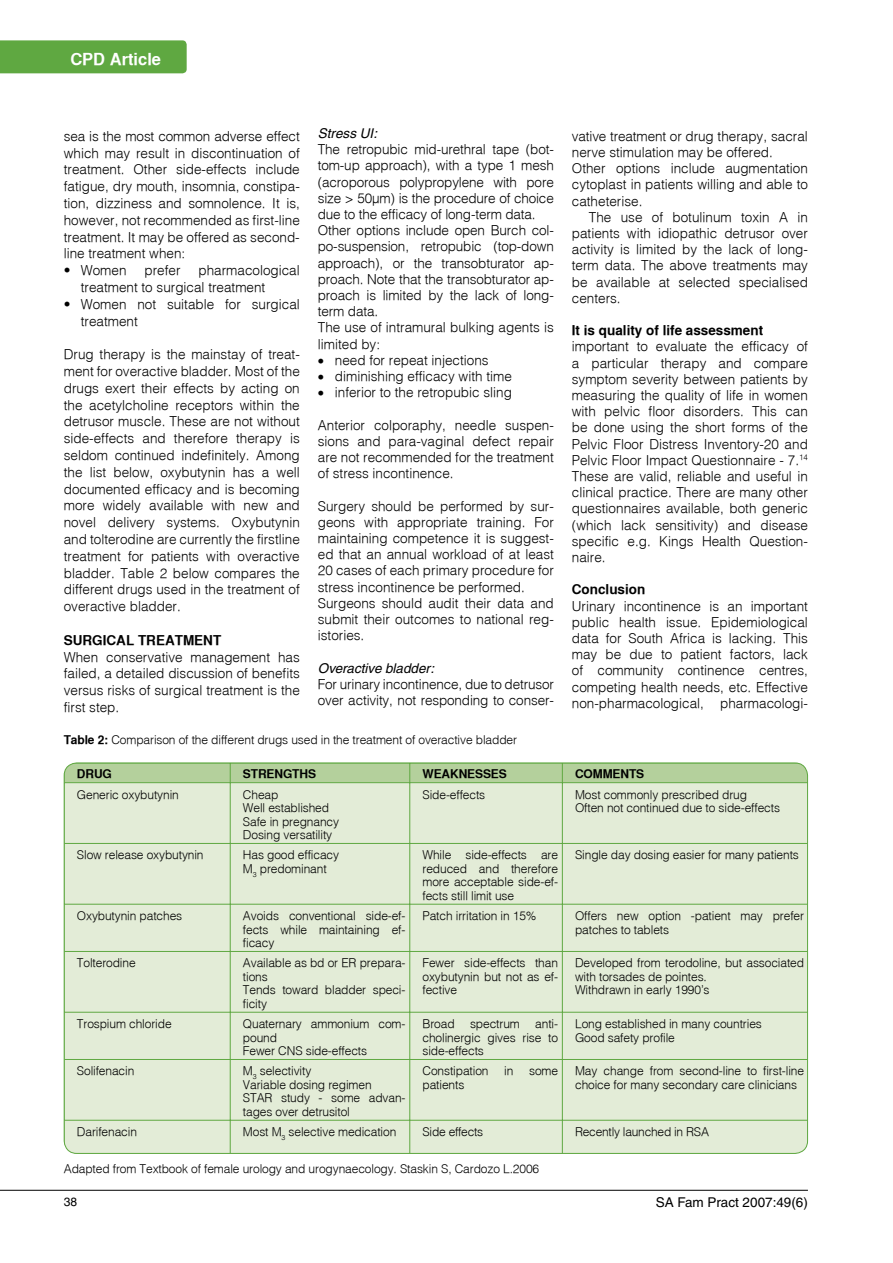
<style>
.page{position:relative;width:893px;height:1263px;background:#fff}
.page>*{position:absolute;margin:0;border:0;box-sizing:border-box;transform-origin:0 0}
.t1{font:700 16.5px "Helveticabold";color:#fff}
.t2{font:300 13.5px/16.2px "Helvetica";color:#000;text-align:justify}
.t3{font:700 13.5px "Helveticabold";color:#000}
.t4{font:italic 13.5px "Helvetica";color:#000}
.t5{font:13.5px "Helvetica";color:#000}
.t6{font:300 12px/13.5px "Helvetica";letter-spacing:-.01em;color:#000}
.t7{font:700 12px "Helveticabold";letter-spacing:-.01em;color:#000}
.t8{font:12px "Helvetica";color:#000}
.s1{font-family:"Helveticabold";font-weight:700}
</style>
<div class="page">
<hr style="left:0;top:1190px;width:808px;height:1px;background:#000">
<svg style="left:63px;top:762px;width:745px;height:391px;background:#dde8d0"></svg>
<div style="left:0;top:40px;width:187px;height:33px;background:#5fa841"></div>
<p class="t1" style="left:70px;top:49px;width:92px">CPD Article</p>
<p class="t2" style="left:64px;top:127px;width:238px;line-height:16.8px">sea is the most common adverse effect which may result in discontinuation of treatment. Other side-effects include fatigue, dry mouth, insomnia, constipa&shy;tion, dizziness and somnolence. It is, however, not recommended as first-line treatment. It may be offered as second&shy;line treatment when:</p>
<p class="t2" style="left:64px;top:262px;width:64px">• Women</p>
<p class="t2" style="left:145px;top:262px;width:38px">prefer</p>
<p class="t2" style="left:81px;top:262px;width:221px;line-height:16.8px;text-indent:118px">pharmacological treatment to surgical treatment</p>
<p class="t2" style="left:81px;top:295px;width:221px;line-height:16.8px;text-indent:-17px">• Women not suitable for surgical treatment</p>
<p class="t2" style="left:64px;top:346px;width:238px;line-height:16.8px">Drug therapy is the mainstay of treat&shy;ment for overactive bladder. Most of the drugs exert their effects by acting on the acetylcholine receptors within the detrusor muscle. These are not without side-effects and therefore therapy is seldom continued indefinitely. Among the list below, oxybutynin has a well documented efficacy and is becoming more widely available with new and novel delivery systems. Oxybutynin and tolterodine are currently the firstline treatment for patients with overactive bladder. Table 2 below compares the different drugs used in the treatment of overactive bladder.</p>
<p class="t3" style="left:64px;top:632px;width:159px">SURGICAL TREATMENT</p>
<p class="t2" style="left:64px;top:648px;width:238px;line-height:16.8px">When conservative management has failed, a detailed discussion of benefits versus risks of surgical treatment is the first step.</p>
<p class="t4" style="left:318px;top:125px;width:61px">Stress UI:</p>
<p class="t2" style="left:318px;top:141px;width:238px">The retropubic mid-urethral tape (bot&shy;tom-up approach), with a type 1 mesh (acroporous polypropylene with pore size &gt; 50µm) is the procedure of choice due to the efficacy of long-term data.</p>
<p class="t2" style="left:318px;top:222px;width:238px">Other options include open Burch col&shy;po-suspension, retropubic (top-down approach), or the transobturator ap&shy;proach. Note that the transobturator ap&shy;proach is limited by the lack of long&shy;term data.</p>
<p class="t2" style="left:318px;top:319px;width:238px">The use of intramural bulking agents is limited by:</p>
<p class="t2" style="left:318px;top:352px;width:172px">• need for repeat injections</p>
<p class="t2" style="left:318px;top:368px;width:196px">• diminishing efficacy with time</p>
<p class="t2" style="left:318px;top:384px;width:196px">• inferior to the retropubic sling</p>
<p class="t2" style="left:318px;top:416px;width:238px">Anterior colporaphy, needle suspen&shy;sions and para-vaginal defect repair are not recommended for the treatment of stress incontinence.</p>
<p class="t2" style="left:318px;top:497px;width:238px">Surgery should be performed by sur&shy;geons with appropriate training. For maintaining competence it is suggest&shy;ed that an annual workload of at least 20 cases of each primary procedure for stress incontinence be performed.</p>
<p class="t2" style="left:318px;top:595px;width:238px">Surgeons should audit their data and submit their outcomes to national reg&shy;istories.</p>
<p class="t4" style="left:318px;top:660px;width:118px">Overactive bladder:</p>
<p class="t2" style="left:318px;top:676px;width:238px">For urinary incontinence, due to detrusor over activity, not responding to conser-</p>
<p class="t6" style="left:64px;top:732px;width:455px"><span class="s1">Table 2:</span> Comparison of the different drugs used in the treatment of overactive bladder</p>
<p class="t2" style="left:572px;top:127px;width:238px">vative treatment or drug therapy, sacral nerve stimulation may be offered.</p>
<p class="t2" style="left:572px;top:160px;width:238px">Other options include augmentation cytoplast in patients willing and able to catheterise.</p>
<p class="t2" style="left:572px;top:208px;width:238px;text-indent:17px">The use of botulinum toxin A in patients with idiopathic detrusor over activity is limited by the lack of long&shy;term data. The above treatments may be available at selected specialised centers.</p>
<p class="t3" style="left:572px;top:323px;width:193px">It is quality of life assessment</p>
<p class="t2" style="left:572px;top:338px;width:238px">important to evaluate the efficacy of a particular therapy and compare symptom severity between patients by measuring the quality of life in women with pelvic floor disorders. This can be done using the short forms of the Pelvic Floor Distress Inventory-20 and Pelvic Floor Impact Questionnaire - 7.<sup>14<br></sup>These are valid, reliable and useful in clinical practice. There are many other questionnaires available, both generic (which lack sensitivity) and disease specific e.g. Kings Health Question&shy;naire.</p>
<p class="t3" style="left:572px;top:582px;width:75px">Conclusion</p>
<p class="t2" style="left:572px;top:597px;width:238px">Urinary incontinence is an important public health issue. Epidemiological data for South Africa is lacking. This may be due to patient factors, lack of community continence centres, competing health needs, etc. Effective non-pharmacological, pharmacologi-</p>
<p class="t7" style="left:77px;top:767px;width:36px">DRUG</p>
<p class="t7" style="left:243px;top:767px;width:75px">STRENGTHS</p>
<p class="t7" style="left:423px;top:767px;width:86px">WEAKNESSES</p>
<p class="t7" style="left:575px;top:767px;width:71px">COMMENTS</p>
<p class="t6" style="left:77px;top:787px;width:103px">Generic oxybutynin</p>
<p class="t6" style="left:243px;top:787px;width:37px">Cheap</p>
<p class="t6" style="left:243px;top:801px;width:88px">Well established</p>
<p class="t6" style="left:243px;top:814px;width:98px">Safe in pregnancy</p>
<p class="t6" style="left:243px;top:828px;width:91px">Dosing versatility</p>
<p class="t6" style="left:423px;top:787px;width:64px">Side-effects</p>
<p class="t6" style="left:575px;top:787px;width:173px">Most commonly prescribed drug</p>
<p class="t6" style="left:575px;top:801px;width:206px">Often not continued due to side-effects</p>
<p class="t6" style="left:77px;top:848px;width:128px">Slow release oxybutynin</p>
<p class="t6" style="left:243px;top:848px;width:98px">Has good efficacy</p>
<p class="t6" style="left:243px;top:861px;width:85px">M<sub>3</sub> predominant</p>
<p class="t6" style="left:423px;top:848px;width:137px;text-align:justify">While side-effects are reduced and therefore more acceptable side-ef&shy;fects still limit use</p>
<p class="t6" style="left:575px;top:848px;width:225px">Single day dosing easier for many patients</p>
<p class="t6" style="left:77px;top:909px;width:107px">Oxybutynin patches</p>
<p class="t6" style="left:243px;top:909px;width:164px;text-align:justify">Avoids conventional side-ef&shy;fects while maintaining ef&shy;ficacy</p>
<p class="t6" style="left:423px;top:909px;width:116px">Patch irritation in 15%</p>
<p class="t6" style="left:575px;top:909px;width:230px">Offers new option -patient may prefer patches to tablets</p>
<p class="t6" style="left:77px;top:956px;width:60px">Tolterodine</p>
<p class="t6" style="left:243px;top:956px;width:164px">Available as bd or ER prepara&shy;tions</p>
<p class="t6" style="left:243px;top:983px;width:164px">Tends toward bladder speci&shy;ficity</p>
<p class="t6" style="left:423px;top:956px;width:137px;text-align:justify">Fewer side-effects than oxybutynin but not as ef&shy;fective</p>
<p class="t6" style="left:575px;top:956px;width:230px">Developed from terodoline, but associated with torsades de pointes.</p>
<p class="t6" style="left:575px;top:983px;width:136px">Withdrawn in early 1990’s</p>
<p class="t6" style="left:77px;top:1017px;width:96px">Trospium chloride</p>
<p class="t6" style="left:243px;top:1017px;width:164px">Quaternary ammonium com&shy;pound</p>
<p class="t6" style="left:243px;top:1044px;width:126px">Fewer CNS side-effects</p>
<p class="t6" style="left:77px;top:1064px;width:59px">Solifenacin</p>
<p class="t6" style="left:243px;top:1064px;width:70px">M<sub>3</sub> selectivity</p>
<p class="t6" style="left:243px;top:1077px;width:130px">Variable dosing regimen</p>
<p class="t6" style="left:243px;top:1091px;width:164px">STAR study - some advan&shy;tages over detrusitol</p>
<p class="t6" style="left:423px;top:1017px;width:137px;text-align:justify;text-indent:113px">anti&shy;cholinergic gives rise to side-effects</p>
<p class="t6" style="left:575px;top:1017px;width:188px">Long established in many countries</p>
<p class="t6" style="left:423px;top:1017px;width:34px">Broad</p>
<p class="t6" style="left:470px;top:1017px;width:51px">spectrum</p>
<p class="t6" style="left:575px;top:1030px;width:101px">Good safety profile</p>
<p class="t6" style="left:423px;top:1064px;width:68px">Constipation</p>
<p class="t6" style="left:504px;top:1064px;width:11px">in</p>
<p class="t6" style="left:529px;top:1064px;width:30px">some</p>
<p class="t6" style="left:423px;top:1077px;width:43px">patients</p>
<p class="t6" style="left:575px;top:1064px;width:230px">May change from second-line to first-line choice for many secondary care clinicians</p>
<p class="t6" style="left:77px;top:1125px;width:62px">Darifenacin</p>
<p class="t6" style="left:243px;top:1125px;width:155px">Most M<sub>3</sub> selective medication</p>
<p class="t6" style="left:423px;top:1125px;width:62px">Side effects</p>
<p class="t6" style="left:575px;top:1125px;width:135px">Recently launched in RSA</p>
<p class="t6" style="left:64px;top:1161px;width:477px">Adapted from Textbook of female urology and urogynaecology. Staskin S, Cardozo L.2006</p>
<p class="t8" style="left:64px;top:1194px;width:15px">38</p>
<p class="t5" style="left:656px;top:1194px;width:154px">SA Fam Pract 2007:49(6)</p>
</div>
